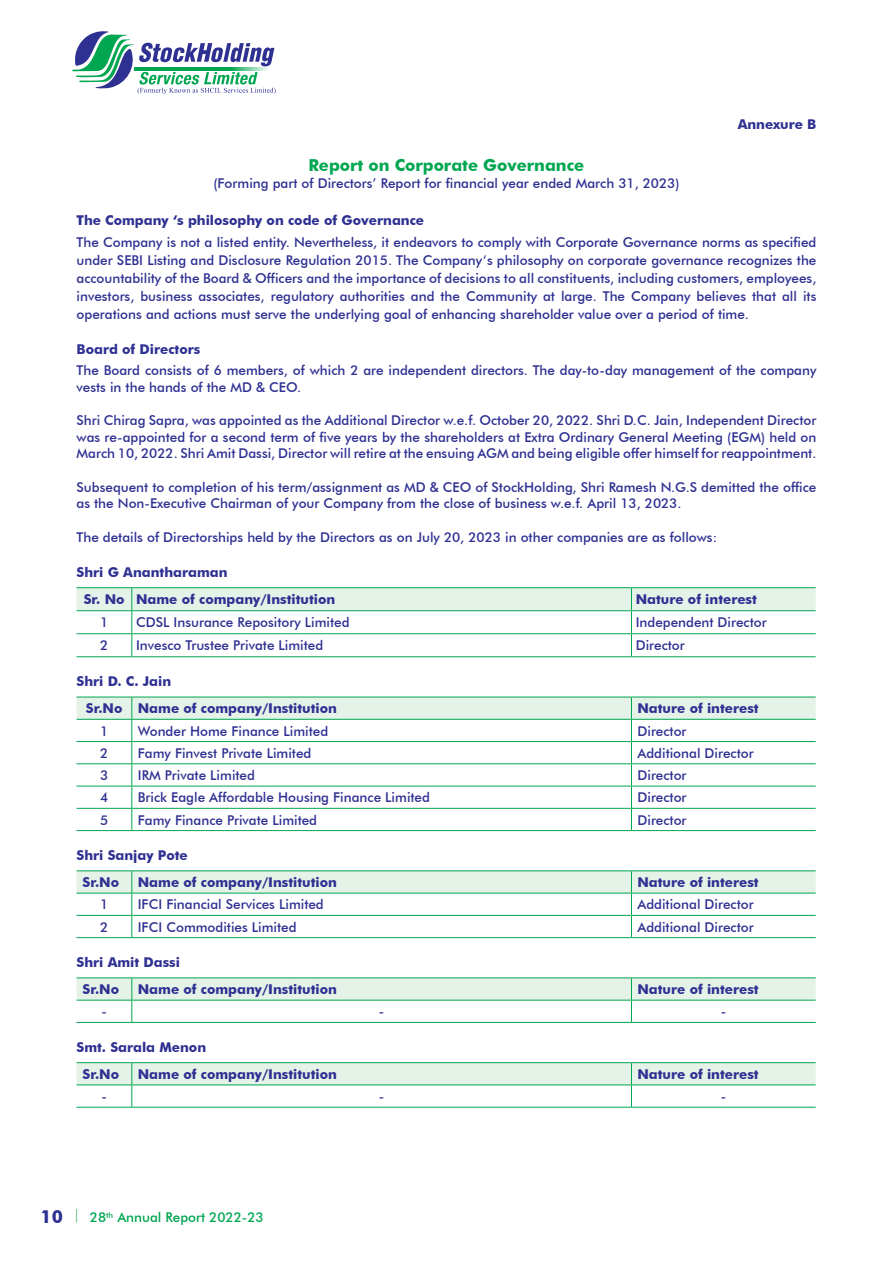
<style>
.page{position:relative;width:893px;height:1263px;background:#fff}
.page>*{position:absolute;margin:0;border:0;box-sizing:border-box;transform-origin:0 0}
.t1{font:700 18px "Futura BT";color:#2e3092}
.Head2{font:700 16.5px "Futura BT";color:#00a650}
.body_TEXT{font:500 13.5px/18px "Futura BT";color:#2e3092;text-align:justify}
.body_TEXT-2{font:700 13.5px "Futura BT";color:#2e3092}
.Head_1{font:700 13.5px "Futura BT";color:#2e3092}
.t2{font:500 13.5px "Futura BT";color:#00a650}
.Head_3{font:700 13.5px "Futura BT";color:#2e3092}
</style>
<div class="page">
<svg style="left:76px;top:1209px;width:1px;height:13px"></svg>
<svg style="left:72px;top:31px;width:204px;height:63px"></svg>
<svg style="left:135px;top:67px;width:141px;height:4px"></svg>
<hr style="left:77px;top:587px;width:55px;height:1px;background:#00a650">
<hr style="left:132px;top:587px;width:499px;height:1px;background:#00a650">
<hr style="left:631px;top:587px;width:185px;height:1px;background:#00a650">
<svg style="left:77px;top:588px;width:739px;height:68px"></svg>
<hr style="left:77px;top:656px;width:55px;height:1px;background:#00a650">
<hr style="left:132px;top:656px;width:499px;height:1px;background:#00a650">
<hr style="left:631px;top:656px;width:185px;height:1px;background:#00a650">
<svg style="left:77px;top:697px;width:739px;height:133px"></svg>
<hr style="left:77px;top:808px;width:55px;height:1px;background:#00a650">
<hr style="left:77px;top:830px;width:55px;height:1px;background:#00a650">
<hr style="left:132px;top:808px;width:499px;height:1px;background:#00a650">
<hr style="left:132px;top:830px;width:499px;height:1px;background:#00a650">
<hr style="left:631px;top:808px;width:185px;height:1px;background:#00a650">
<hr style="left:631px;top:830px;width:185px;height:1px;background:#00a650">
<hr style="left:77px;top:870px;width:55px;height:1px;background:#00a650">
<hr style="left:132px;top:870px;width:499px;height:1px;background:#00a650">
<hr style="left:631px;top:870px;width:185px;height:1px;background:#00a650">
<svg style="left:77px;top:871px;width:739px;height:66px"></svg>
<hr style="left:77px;top:915px;width:55px;height:1px;background:#00a650">
<hr style="left:77px;top:937px;width:55px;height:1px;background:#00a650">
<hr style="left:132px;top:915px;width:499px;height:1px;background:#00a650">
<hr style="left:132px;top:937px;width:499px;height:1px;background:#00a650">
<hr style="left:631px;top:915px;width:185px;height:1px;background:#00a650">
<hr style="left:631px;top:937px;width:185px;height:1px;background:#00a650">
<hr style="left:77px;top:977px;width:55px;height:1px;background:#00a650">
<hr style="left:132px;top:977px;width:499px;height:1px;background:#00a650">
<hr style="left:631px;top:977px;width:185px;height:1px;background:#00a650">
<svg style="left:77px;top:978px;width:739px;height:44px"></svg>
<hr style="left:77px;top:1022px;width:55px;height:1px;background:#00a650">
<hr style="left:132px;top:1022px;width:499px;height:1px;background:#00a650">
<hr style="left:631px;top:1022px;width:185px;height:1px;background:#00a650">
<hr style="left:77px;top:1062px;width:55px;height:1px;background:#00a650">
<hr style="left:132px;top:1062px;width:499px;height:1px;background:#00a650">
<hr style="left:631px;top:1062px;width:185px;height:1px;background:#00a650">
<svg style="left:77px;top:1063px;width:739px;height:44px"></svg>
<hr style="left:77px;top:1107px;width:55px;height:1px;background:#00a650">
<hr style="left:132px;top:1107px;width:499px;height:1px;background:#00a650">
<hr style="left:631px;top:1107px;width:185px;height:1px;background:#00a650">
<p class="Head2" style="left:309px;top:155px;width:277px">Report on Corporate Governance</p>
<p class="body_TEXT" style="left:213px;top:174px;width:468px">(Forming part of Directors’ Report for financial year ended March 31, 2023)</p>
<p class="Head_3" style="left:738px;top:116px;width:80px">Annexure B</p>
<p class="Head_1" style="left:77px;top:212px;width:349px">The Company ‘s philosophy on code of Governance</p>
<p class="body_TEXT" style="left:77px;top:233px;width:741px">The Company is not a listed entity. Nevertheless, it endeavors to comply with Corporate Governance norms as specified under SEBI Listing and Disclosure Regulation 2015. The Company‘s philosophy on corporate governance recognizes the accountability of the Board &amp; Officers and the importance of decisions to all constituents, including customers, employees, investors, business associates, regulatory authorities and the Community at large. The Company believes that all its operations and actions must serve the underlying goal of enhancing shareholder value over a period of time.</p>
<p class="Head_1" style="left:77px;top:341px;width:125px">Board of Directors</p>
<p class="body_TEXT" style="left:77px;top:362px;width:741px;line-height:16.5px">The Board consists of 6 members, of which 2 are independent directors. The day-to-day management of the company vests in the hands of the MD &amp; CEO.</p>
<p class="body_TEXT" style="left:77px;top:412px;width:741px;line-height:16.5px">Shri Chirag Sapra, was appointed as the Additional Director w.e.f. October 20, 2022. Shri D.C. Jain, Independent Director was re-appointed for a second term of five years by the shareholders at Extra Ordinary General Meeting (EGM) held on March 10, 2022. Shri Amit Dassi, Director will retire at the ensuing AGM and being eligible offer himself for reappointment.</p>
<p class="body_TEXT" style="left:77px;top:479px;width:741px;line-height:16.5px">Subsequent to completion of his term/assignment as MD &amp; CEO of StockHolding, Shri Ramesh N.G.S demitted the office as the Non-Executive Chairman of your Company from the close of business w.e.f. April 13, 2023.</p>
<p class="body_TEXT" style="left:77px;top:528px;width:642px">The details of Directorships held by the Directors as on July 20, 2023 in other companies are as follows:</p>
<p class="Head_1" style="left:77px;top:564px;width:152px">Shri G Anantharaman</p>
<p class="body_TEXT-2" style="left:84px;top:591px;width:42px">Sr. No</p>
<p class="body_TEXT-2" style="left:136px;top:591px;width:201px">Name of company/Institution</p>
<p class="body_TEXT-2" style="left:636px;top:591px;width:123px">Nature of interest</p>
<p class="body_TEXT" style="left:100px;top:613px;width:10px">1</p>
<p class="body_TEXT" style="left:136px;top:613px;width:215px">CDSL Insurance Repository Limited</p>
<p class="body_TEXT" style="left:636px;top:613px;width:133px">Independent Director</p>
<p class="body_TEXT" style="left:100px;top:636px;width:10px">2</p>
<p class="body_TEXT" style="left:136px;top:636px;width:189px">Invesco Trustee Private Limited</p>
<p class="body_TEXT" style="left:636px;top:636px;width:51px">Director</p>
<p class="Head_1" style="left:77px;top:673px;width:96px">Shri D. C. Jain</p>
<p class="body_TEXT-2" style="left:86px;top:700px;width:38px">Sr.No</p>
<p class="body_TEXT-2" style="left:138px;top:700px;width:201px">Name of company/Institution</p>
<p class="body_TEXT-2" style="left:637px;top:700px;width:123px">Nature of interest</p>
<p class="body_TEXT" style="left:100px;top:722px;width:10px">1</p>
<p class="body_TEXT" style="left:138px;top:722px;width:192px">Wonder Home Finance Limited</p>
<p class="body_TEXT" style="left:637px;top:722px;width:51px">Director</p>
<p class="body_TEXT" style="left:100px;top:744px;width:10px">2</p>
<p class="body_TEXT" style="left:138px;top:744px;width:175px">Famy Finvest Private Limited</p>
<p class="body_TEXT" style="left:637px;top:744px;width:118px">Additional Director</p>
<p class="body_TEXT" style="left:100px;top:766px;width:10px">3</p>
<p class="body_TEXT" style="left:138px;top:766px;width:119px">IRM Private Limited</p>
<p class="body_TEXT" style="left:637px;top:766px;width:51px">Director</p>
<p class="body_TEXT" style="left:100px;top:788px;width:10px">4</p>
<p class="body_TEXT" style="left:138px;top:788px;width:294px">Brick Eagle Affordable Housing Finance Limited</p>
<p class="body_TEXT" style="left:637px;top:788px;width:51px">Director</p>
<p class="body_TEXT" style="left:100px;top:811px;width:10px">5</p>
<p class="body_TEXT" style="left:138px;top:811px;width:181px">Famy Finance Private Limited</p>
<p class="body_TEXT" style="left:637px;top:811px;width:51px">Director</p>
<p class="Head_1" style="left:77px;top:847px;width:113px">Shri Sanjay Pote</p>
<p class="body_TEXT-2" style="left:83px;top:874px;width:38px">Sr.No</p>
<p class="body_TEXT-2" style="left:138px;top:874px;width:201px">Name of company/Institution</p>
<p class="body_TEXT-2" style="left:637px;top:874px;width:123px">Nature of interest</p>
<p class="body_TEXT" style="left:100px;top:895px;width:10px">1</p>
<p class="body_TEXT" style="left:138px;top:895px;width:187px">IFCI Financial Services Limited</p>
<p class="body_TEXT" style="left:637px;top:895px;width:118px">Additional Director</p>
<p class="body_TEXT" style="left:100px;top:918px;width:10px">2</p>
<p class="body_TEXT" style="left:138px;top:918px;width:160px">IFCI Commodities Limited</p>
<p class="body_TEXT" style="left:637px;top:918px;width:118px">Additional Director</p>
<p class="Head_1" style="left:77px;top:954px;width:105px">Shri Amit Dassi</p>
<p class="body_TEXT-2" style="left:83px;top:981px;width:38px">Sr.No</p>
<p class="body_TEXT-2" style="left:138px;top:981px;width:201px">Name of company/Institution</p>
<p class="body_TEXT-2" style="left:637px;top:981px;width:123px">Nature of interest</p>
<p class="body_TEXT" style="left:101px;top:1002px;width:7px">-</p>
<p class="body_TEXT" style="left:379px;top:1002px;width:7px">-</p>
<p class="body_TEXT" style="left:721px;top:1002px;width:7px">-</p>
<p class="Head_1" style="left:77px;top:1039px;width:131px">Smt. Sarala Menon</p>
<p class="body_TEXT-2" style="left:83px;top:1066px;width:38px">Sr.No</p>
<p class="body_TEXT-2" style="left:138px;top:1066px;width:201px">Name of company/Institution</p>
<p class="body_TEXT-2" style="left:637px;top:1066px;width:123px">Nature of interest</p>
<p class="body_TEXT" style="left:101px;top:1087px;width:7px">-</p>
<p class="body_TEXT" style="left:379px;top:1087px;width:7px">-</p>
<p class="body_TEXT" style="left:721px;top:1087px;width:7px">-</p>
<h1 class="t1" style="left:41px;top:1205px;width:24px">10</h1>
<p class="t2" style="left:90px;top:1209px;width:175px">28<sup>th</sup> Annual Report 2022-23</p>
</div>
